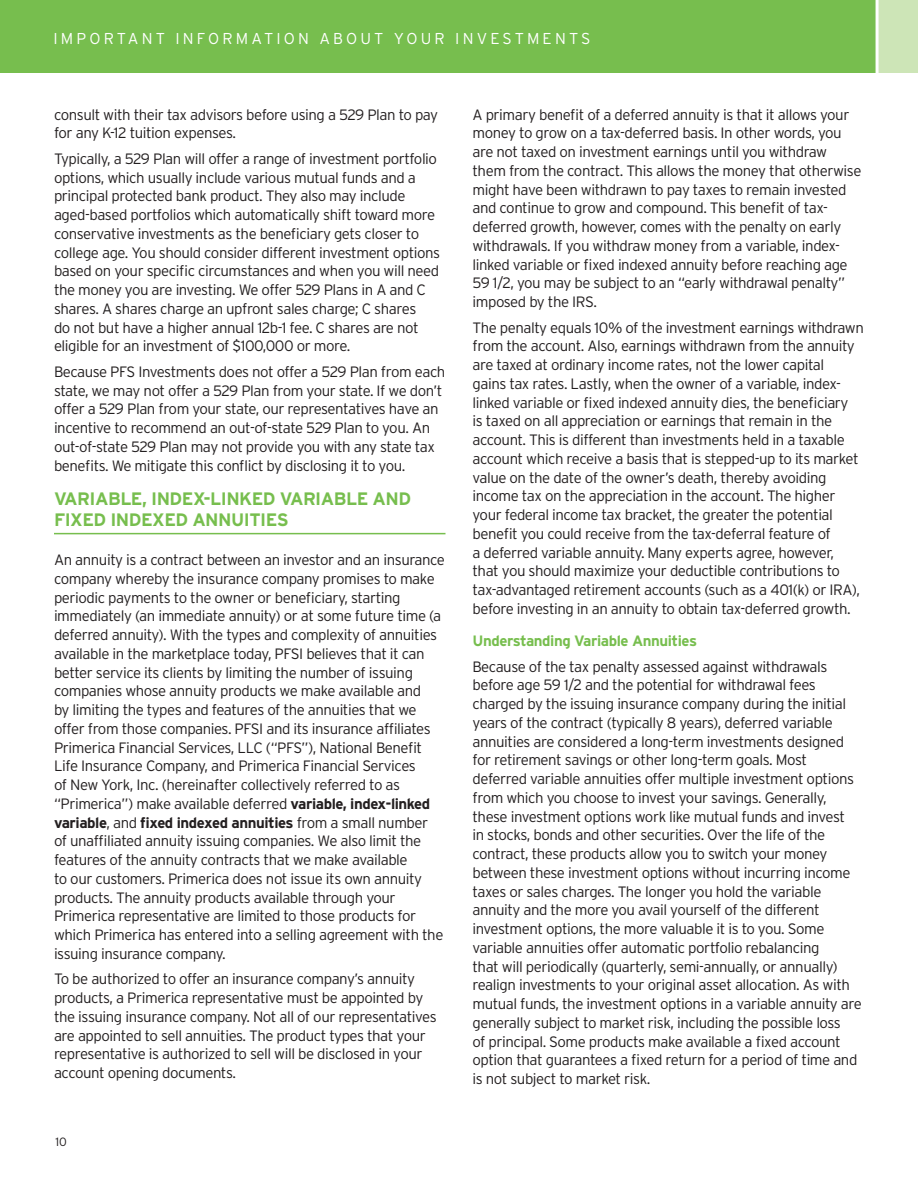
<style>
.page{position:relative;width:918px;height:1188px;background:#fff}
.page>*{position:absolute;margin:0;border:0;box-sizing:border-box;transform-origin:0 0}
.Main_Head__ps{font:700 18px/21px "Interstate";letter-spacing:-.03em;color:#77be4e}
.t1{font:300 15.75px "Interstate";letter-spacing:.2em;color:#fff}
.Body_Text__ps{font:300 15px/18.8px "Interstate";letter-spacing:-.03em;color:#231f20}
.Subhead__ps{font:700 15px "Interstate";letter-spacing:-.03em;color:#77be4e}
.t2{font:300 12px "Interstate";color:#231f20}
.s1{font-weight:700}
</style>
<div class="page">
<div style="left:0;top:0;width:918px;height:72px;background:#77be4e"></div>
<div style="left:877px;top:0;width:41px;height:72px;background:#cde5b7"></div>
<hr style="left:876px;top:0;width:3px;height:88px;background:#fff">
<hr style="left:54px;top:533px;width:392px;height:1px;background:#77be4e">
<p class="t1" style="left:54px;top:30px;width:538px">IMPORTANT INFORMATION ABOUT YOUR INVESTMENTS</p>
<p class="Body_Text__ps" style="left:54px;top:105px;width:386px">consult with their tax advisors before using a 529 Plan to pay for any K-12 tuition expenses.</p>
<p class="Body_Text__ps" style="left:54px;top:149px;width:388px">Typically, a 529 Plan will offer a range of investment portfolio options, which usually include various mutual funds and a principal protected bank product. They also may include aged-based portfolios which automatically shift toward more conservative investments as the beneficiary gets closer to college age. You should consider different investment options based on your specific circumstances and when you will need the money you are investing. We offer 529 Plans in A and C shares. A shares charge an upfront sales charge; C shares<br>do not but have a higher annual 12b-1 fee. C shares are not eligible for an investment of $100,000 or more.</p>
<p class="Body_Text__ps" style="left:54px;top:362px;width:393px">Because PFS Investments does not offer a 529 Plan from each state, we may not offer a 529 Plan from your state. If we don’t offer a 529 Plan from your state, our representatives have an incentive to recommend an out-of-state 529 Plan to you. An out-of-state 529 Plan may not provide you with any state tax benefits. We mitigate this conflict by disclosing it to you.</p>
<p class="Main_Head__ps" style="left:54px;top:488px;width:359px">VARIABLE, INDEX-LINKED VARIABLE AND<br>FIXED INDEXED ANNUITIES</p>
<p class="Body_Text__ps" style="left:54px;top:550px;width:393px">An annuity is a contract between an investor and an insurance company whereby the insurance company promises to make periodic payments to the owner or beneficiary, starting immediately (an immediate annuity) or at some future time (a deferred annuity). With the types and complexity of annuities available in the marketplace today, PFSI believes that it can better service its clients by limiting the number of issuing companies whose annuity products we make available and<br>by limiting the types and features of the annuities that we offer from those companies. PFSI and its insurance affiliates Primerica Financial Services, LLC (“PFS”), National Benefit Life Insurance Company, and Primerica Financial Services<br>of New York, Inc. (hereinafter collectively referred to as “Primerica”) make available deferred <span class="s1">variable, index-linked variable</span>, and <span class="s1">fixed indexed annuities</span> from a small number of unaffiliated annuity issuing companies. We also limit the features of the annuity contracts that we make available<br>to our customers. Primerica does not issue its own annuity products. The annuity products available through your Primerica representative are limited to those products for which Primerica has entered into a selling agreement with the issuing insurance company.</p>
<p class="Body_Text__ps" style="left:54px;top:970px;width:384px">To be authorized to offer an insurance company’s annuity products, a Primerica representative must be appointed by the issuing insurance company. Not all of our representatives are appointed to sell annuities. The product types that your representative is authorized to sell will be disclosed in your account opening documents.</p>
<p class="t2" style="left:56px;top:1135px;width:13px">10</p>
<p class="Body_Text__ps" style="left:472px;top:105px;width:390px">A primary benefit of a deferred annuity is that it allows your money to grow on a tax-deferred basis. In other words, you are not taxed on investment earnings until you withdraw them from the contract. This allows the money that otherwise might have been withdrawn to pay taxes to remain invested and continue to grow and compound. This benefit of tax&shy;deferred growth, however, comes with the penalty on early withdrawals. If you withdraw money from a variable, index&shy;linked variable or fixed indexed annuity before reaching age 59 1/2, you may be subject to an “early withdrawal penalty” imposed by the IRS.</p>
<p class="Body_Text__ps" style="left:472px;top:318px;width:393px">The penalty equals 10% of the investment earnings withdrawn from the account. Also, earnings withdrawn from the annuity are taxed at ordinary income rates, not the lower capital<br>gains tax rates. Lastly, when the owner of a variable, index&shy;linked variable or fixed indexed annuity dies, the beneficiary<br>is taxed on all appreciation or earnings that remain in the account. This is different than investments held in a taxable account which receive a basis that is stepped-up to its market value on the date of the owner’s death, thereby avoiding income tax on the appreciation in the account. The higher your federal income tax bracket, the greater the potential benefit you could receive from the tax-deferral feature of<br>a deferred variable annuity. Many experts agree, however, that you should maximize your deductible contributions to tax-advantaged retirement accounts (such as a 401(k) or IRA), before investing in an annuity to obtain tax-deferred growth.</p>
<p class="Subhead__ps" style="left:472px;top:632px;width:226px">Understanding Variable Annuities</p>
<p class="Body_Text__ps" style="left:472px;top:657px;width:391px">Because of the tax penalty assessed against withdrawals before age 59 1/2 and the potential for withdrawal fees charged by the issuing insurance company during the initial years of the contract (typically 8 years), deferred variable annuities are considered a long-term investments designed for retirement savings or other long-term goals. Most deferred variable annuities offer multiple investment options from which you choose to invest your savings. Generally, these investment options work like mutual funds and invest<br>in stocks, bonds and other securities. Over the life of the contract, these products allow you to switch your money between these investment options without incurring income taxes or sales charges. The longer you hold the variable annuity and the more you avail yourself of the different investment options, the more valuable it is to you. Some variable annuities offer automatic portfolio rebalancing<br>that will periodically (quarterly, semi-annually, or annually) realign investments to your original asset allocation. As with mutual funds, the investment options in a variable annuity are generally subject to market risk, including the possible loss<br>of principal. Some products make available a fixed account option that guarantees a fixed return for a period of time and is not subject to market risk.</p>
</div>
